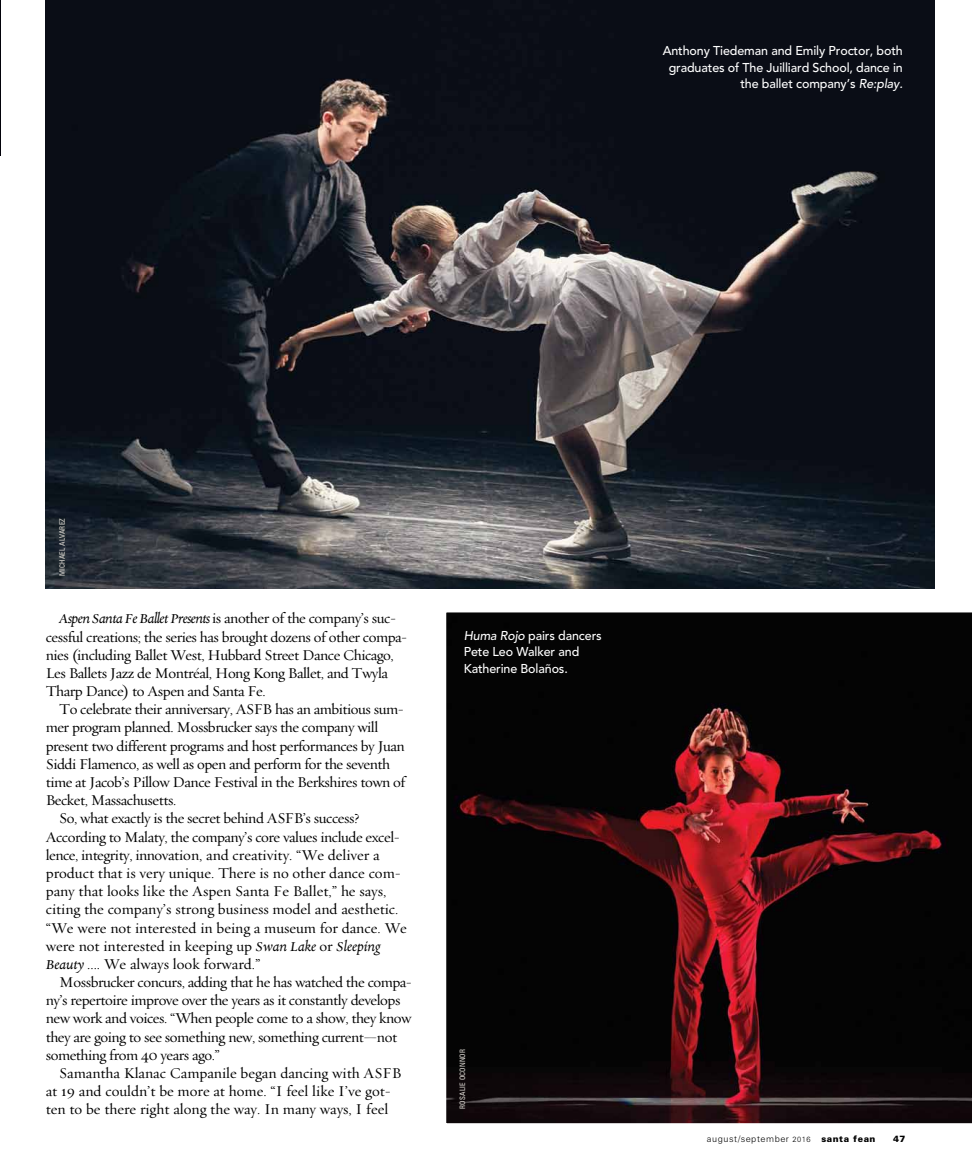
<style>
.page{position:relative;width:972px;height:1175px;background:#fff}
.page>*{position:absolute;margin:0;border:0;box-sizing:border-box;transform-origin:0 0}
.t1{font:15.15px/18.1px "Natura Roman";letter-spacing:-.03em;color:#000}
.t2{font:15.15px "Natura Roman";color:#000}
.t3{font:500 12.75px/16.5px "Avenir";letter-spacing:-.01em;color:#fff}
.t4{font:300 9px "Zurich BT";letter-spacing:.055em;color:#000}
.t5{font:900 9px "Zurich BT";color:#000}
.t6{font:condensed 7.5px "Zurich BT";letter-spacing:.025em;color:#dad6d0}
.s1{font-style:italic}
.s2{font-family:"Natura";font-style:italic}
.s3{font-size:7.5px}
.s4{font-weight:900}
</style>
<div class="page">
<hr style="left:0;top:0;width:1px;height:155px;background:#02020a">
<img style="left:45px;top:0;width:890px;height:588px">
<svg style="left:446px;top:612px;width:526px;height:512px;background:#1b090a"></svg>
<p class="t3" style="left:663px;top:43px;width:242px;text-align:right">Anthony Tiedeman and Emily Proctor, both graduates of The Juilliard School, dance in the ballet company’s <span class="s1">Re:play.</span></p>
<p class="t6" style="left:58px;top:576px;width:59px;rotate:-90deg">Michael Alvarez</p>
<p class="t1" style="left:46px;top:610px;width:363px;text-indent:13px"><span class="s2">Aspen Santa Fe Ballet Presents</span> is another of the company’s suc&shy;cessful creations; the series has brought dozens of other compa&shy;nies (including Ballet West, Hubbard Street Dance Chicago, Les Ballets Jazz de Montréal, Hong Kong Ballet, and Twyla Tharp Dance) to Aspen and Santa Fe.</p>
<p class="t1" style="left:59px;top:700px;width:346px">To celebrate their anniversary, ASFB has an ambitious sum-</p>
<p class="t1" style="left:46px;top:719px;width:334px">mer program planned. Mossbrucker says the company will</p>
<p class="t1" style="left:46px;top:737px;width:361px">present two different programs and host performances by Juan</p>
<p class="t1" style="left:46px;top:755px;width:346px">Siddi Flamenco, as well as open and perform for the seventh</p>
<p class="t1" style="left:46px;top:773px;width:361px">time at Jacob’s Pillow Dance Festival in the Berkshires town of</p>
<p class="t1" style="left:46px;top:791px;width:132px">Becket, Massachusetts.</p>
<p class="t1" style="left:59px;top:809px;width:302px">So, what exactly is the secret behind ASFB’s success?</p>
<p class="t1" style="left:46px;top:828px;width:356px">According to Malaty, the company’s core values include excel-</p>
<p class="t2" style="left:46px;top:845px;width:335px">lence, integrity, innovation, and creativity. “We deliver a</p>
<p class="t2" style="left:46px;top:864px;width:357px">product that is very unique. There is no other dance com-</p>
<p class="t2" style="left:46px;top:882px;width:342px">pany that looks like the Aspen Santa Fe Ballet,” he says,</p>
<p class="t2" style="left:46px;top:900px;width:354px">citing the company’s strong business model and aesthetic.</p>
<p class="t2" style="left:46px;top:918px;width:363px">“We were not interested in being a museum for dance. We</p>
<p class="t2" style="left:46px;top:936px;width:336px">were not interested in keeping up <span class="s2">Swan Lake</span> or <span class="s2">Sleeping</span></p>
<p class="t2" style="left:46px;top:954px;width:216px"><span class="s2">Beauty</span> .... We always look forward.”</p>
<p class="t1" style="left:59px;top:973px;width:354px">Mossbrucker concurs, adding that he has watched the compa-</p>
<p class="t1" style="left:46px;top:991px;width:356px">ny’s repertoire improve over the years as it constantly develops</p>
<p class="t1" style="left:46px;top:1009px;width:367px">new work and voices. “When people come to a show, they know</p>
<p class="t1" style="left:46px;top:1028px;width:353px">they are going to see something new, something current—not</p>
<p class="t1" style="left:46px;top:1046px;width:176px">something from 40 years ago.”</p>
<p class="t2" style="left:59px;top:1064px;width:344px">Samantha Klanac Campanile began dancing with ASFB</p>
<p class="t2" style="left:46px;top:1082px;width:347px">at 19 and couldn’t be more at home. “I feel like I’ve got-</p>
<p class="t2" style="left:46px;top:1100px;width:344px">ten to be there right along the way. In many ways, I feel</p>
<p class="t3" style="left:464px;top:627px;width:139px"><span class="s1">Huma Rojo</span> pairs dancers<br>Pete Leo Walker and<br>Katherine Bolaños.</p>
<p class="t6" style="left:458px;top:1108px;width:61px;rotate:-90deg">Rosalie OConnor</p>
<p class="t4" style="left:707px;top:1133px;width:170px">august/september <span class="s3">2016</span> <span class="s4">santa fean</span></p>
<p class="t5" style="left:893px;top:1133px;width:14px">47</p>
</div>
